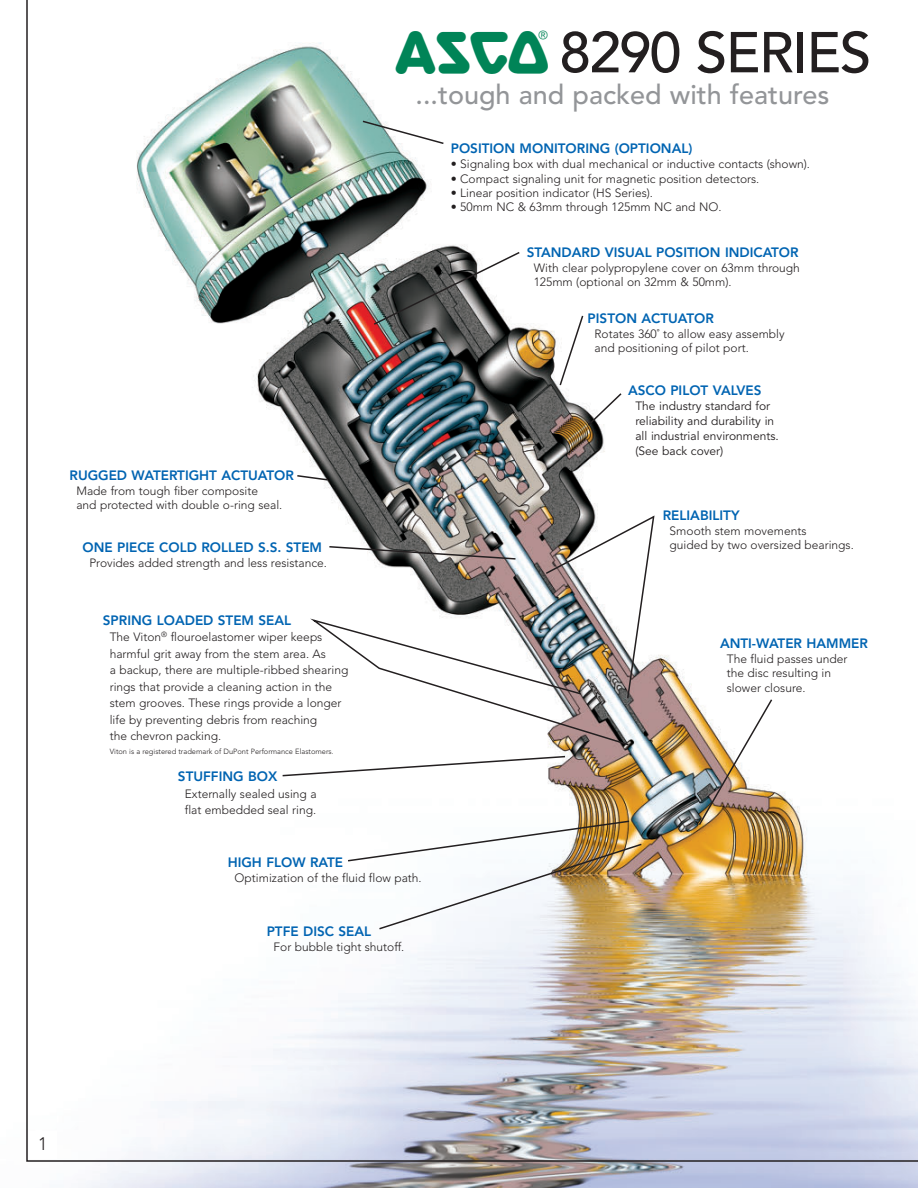
<style>
.page{position:relative;width:918px;height:1188px;background:#fff}
.page>*{position:absolute;margin:0;border:0;box-sizing:border-box;transform-origin:0 0}
.t1{font:500 57px "Avenir";letter-spacing:-.03em;color:#231f20}
.t2{font:43.5px "ASCO Valve";color:#008457}
.t3{font:500 27px "Avenir";color:#939598}
.t4{font:300 18px "Avenir";color:#231f20}
.t5{font:800 13.5px "Avenir";color:#0164b2}
.t6{font:300 12px/16.5px "Avenir";color:#231f20}
.t7{font:12px/15px "Avenir";color:#231f20}
.t8{font:300 7.5px "Avenir";color:#231f20}
</style>
<div class="page">
<img style="left:85px;top:1162px;width:833px;height:26px">
<img style="left:26px;top:0;width:892px;height:1162px">
<h2 class="t2" style="left:396px;top:33px;width:154px">4</h2>
<h3 class="t3" style="left:416px;top:83px;width:416px">...tough and packed with features</h3>
<h1 class="t1" style="left:559px;top:29px;width:314px">8290 SERIES</h1>
<p class="t5" style="left:69px;top:470px;width:226px">RUGGED WATERTIGHT ACTUATOR</p>
<p class="t6" style="left:76px;top:485px;width:208px;line-height:14.4px">Made from tough fiber composite<br>and protected with double o-ring seal.</p>
<p class="t5" style="left:82px;top:542px;width:241px">ONE PIECE COLD ROLLED S.S. STEM</p>
<p class="t6" style="left:89px;top:556px;width:239px">Provides added strength and less resistance.</p>
<p class="t5" style="left:103px;top:615px;width:190px">SPRING LOADED STEM SEAL</p>
<p class="t6" style="left:110px;top:630px;width:240px">The Viton<sup>®</sup> flouroelastomer wiper keeps harmful grit away from the stem area. As<br>a backup, there are multiple-ribbed shearing rings that provide a cleaning action in the stem grooves. These rings provide a longer life by preventing debris from reaching<br>the chevron packing.</p>
<p class="t8" style="left:110px;top:748px;width:225px">Viton is a registered trademark of DuPont Performance Elastomers.</p>
<p class="t5" style="left:178px;top:771px;width:101px">STUFFING BOX</p>
<p class="t6" style="left:185px;top:786px;width:133px">Externally sealed using a flat embedded seal ring.</p>
<p class="t5" style="left:228px;top:857px;width:117px">HIGH FLOW RATE</p>
<p class="t6" style="left:235px;top:871px;width:189px">Optimization of the fluid flow path.</p>
<p class="t5" style="left:267px;top:925px;width:106px">PTFE DISC SEAL</p>
<p class="t6" style="left:274px;top:939px;width:132px">For bubble tight shutoff.</p>
<p class="t5" style="left:451px;top:143px;width:243px">POSITION MONITORING (OPTIONAL)</p>
<p class="t6" style="left:451px;top:157px;width:361px">• Signaling box with dual mechanical or inductive contacts (shown).</p>
<p class="t6" style="left:451px;top:171px;width:310px">• Compact signaling unit for magnetic position detectors.</p>
<p class="t6" style="left:451px;top:186px;width:204px">• Linear position indicator (HS Series).</p>
<p class="t6" style="left:451px;top:200px;width:272px">• 50mm NC &amp; 63mm through 125mm NC and NO.</p>
<p class="t5" style="left:527px;top:246px;width:273px">STANDARD VISUAL POSITION INDICATOR</p>
<p class="t6" style="left:534px;top:261px;width:268px;line-height:14.4px">With clear polypropylene cover on 63mm through<br>125mm (optional on 32mm &amp; 50mm).</p>
<p class="t5" style="left:588px;top:312px;width:128px">PISTON ACTUATOR</p>
<p class="t6" style="left:594px;top:327px;width:192px;line-height:14.4px">Rotates 360˚ to allow easy assembly and positioning of pilot port.</p>
<p class="t5" style="left:628px;top:385px;width:135px">ASCO PILOT VALVES</p>
<p class="t7" style="left:635px;top:400px;width:145px">The industry standard for reliability and durability in all industrial environments. (See back cover)</p>
<p class="t5" style="left:663px;top:510px;width:78px">RELIABILITY</p>
<p class="t6" style="left:670px;top:525px;width:186px;line-height:14.4px">Smooth stem movements<br>guided by two oversized bearings.</p>
<p class="t5" style="left:720px;top:638px;width:150px">ANTI-WATER HAMMER</p>
<p class="t6" style="left:727px;top:652px;width:122px;line-height:14.4px">The fluid passes under the disc resulting in slower closure.</p>
<h3 class="t4" style="left:38px;top:1136px;width:11px">1</h3>
</div>
